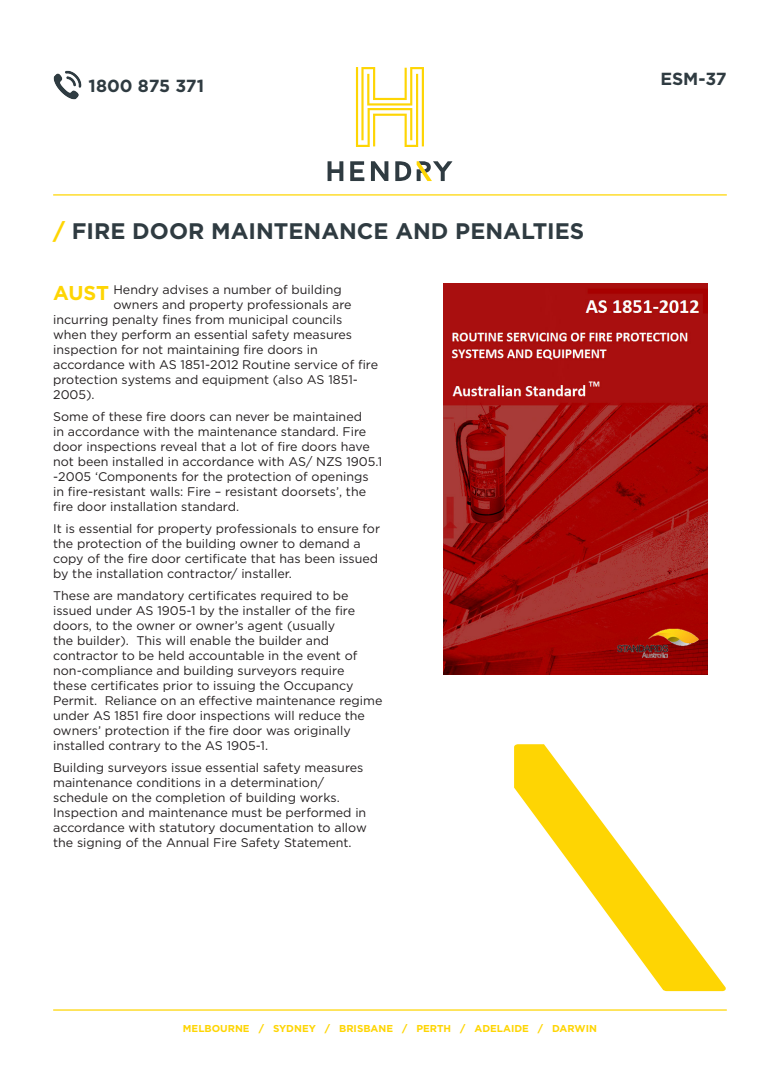
<style>
.page{position:relative;width:780px;height:1088px;background:#fff}
.page>*{position:absolute;margin:0;border:0;box-sizing:border-box;transform-origin:0 0}
.t1{font:700 22.5px "Gotham";color:#2f3b41}
.t2{font:700 20px "Gotham";color:#fed503}
.t3{font:700 17.5px "Gotham";color:#2f3b41}
.t4{font:12.5px/15px "Gotham";color:#231f20}
.t5{font:700 10px "Gotham";color:#fed503}
.s1{color:#fed503}
</style>
<div class="page">
<svg style="left:356px;top:67px;width:68px;height:80px"></svg>
<svg style="left:327px;top:161px;width:16px;height:20px"></svg>
<svg style="left:350px;top:161px;width:14px;height:20px"></svg>
<svg style="left:371px;top:161px;width:17px;height:20px"></svg>
<svg style="left:395px;top:161px;width:57px;height:20px"></svg>
<hr style="left:53px;top:1009px;width:673px;height:1px;background:#fed503">
<hr style="left:53px;top:194px;width:673px;height:2px;background:#fed503">
<svg style="left:514px;top:744px;width:212px;height:247px"></svg>
<img style="left:53px;top:71px;width:28px;height:28px">
<img style="left:443px;top:283px;width:264px;height:391px">
<h3 class="t3" style="left:89px;top:74px;width:117px">1800 875 371</h3>
<h1 class="t1" style="left:53px;top:216px;width:532px"><span class="s1">/</span> FIRE DOOR MAINTENANCE AND PENALTIES</h1>
<p class="t4" style="left:113px;top:281px;width:230px">Hendry advises a number of building</p>
<p class="t4" style="left:113px;top:296px;width:240px">owners and property professionals are</p>
<p class="t4" style="left:53px;top:311px;width:291px">incurring penalty fines from municipal councils</p>
<p class="t4" style="left:53px;top:326px;width:300px">when they perform an essential safety measures</p>
<p class="t4" style="left:53px;top:341px;width:266px">inspection for not maintaining fire doors in</p>
<p class="t4" style="left:53px;top:356px;width:326px">accordance with AS 1851-2012 Routine service of fire</p>
<p class="t4" style="left:53px;top:371px;width:306px">protection systems and equipment (also AS 1851-</p>
<p class="t4" style="left:53px;top:386px;width:43px">2005).</p>
<p class="t4" style="left:53px;top:408px;width:331px">Some of these fire doors can never be maintained<br>in accordance with the maintenance standard. Fire door inspections reveal that a lot of fire doors have not been installed in accordance with AS/ NZS 1905.1 -2005 ‘Components for the protection of openings in fire-resistant walls: Fire – resistant doorsets’, the fire door installation standard.</p>
<p class="t4" style="left:53px;top:520px;width:328px">It is essential for property professionals to ensure for the protection of the building owner to demand a copy of the fire door certificate that has been issued by the installation contractor/ installer.</p>
<p class="t4" style="left:53px;top:588px;width:331px">These are mandatory certificates required to be issued under AS 1905-1 by the installer of the fire doors, to the owner or owner’s agent (usually<br>the builder). This will enable the builder and contractor to be held accountable in the event of non-compliance and building surveyors require<br>these certificates prior to issuing the Occupancy Permit. Reliance on an effective maintenance regime under AS 1851 fire door inspections will reduce the owners’ protection if the fire door was originally installed contrary to the AS 1905-1.</p>
<p class="t4" style="left:53px;top:760px;width:315px">Building surveyors issue essential safety measures maintenance conditions in a determination/ schedule on the completion of building works.<br>Inspection and maintenance must be performed in accordance with statutory documentation to allow the signing of the Annual Fire Safety Statement.</p>
<h2 class="t2" style="left:53px;top:279px;width:57px">AUST</h2>
<h3 class="t3" style="left:660px;top:67px;width:68px">ESM-37</h3>
<p class="t5" style="left:183px;top:1021px;width:415px">MELBOURNE / SYDNEY / BRISBANE / PERTH / ADELAIDE / DARWIN</p>
</div>
